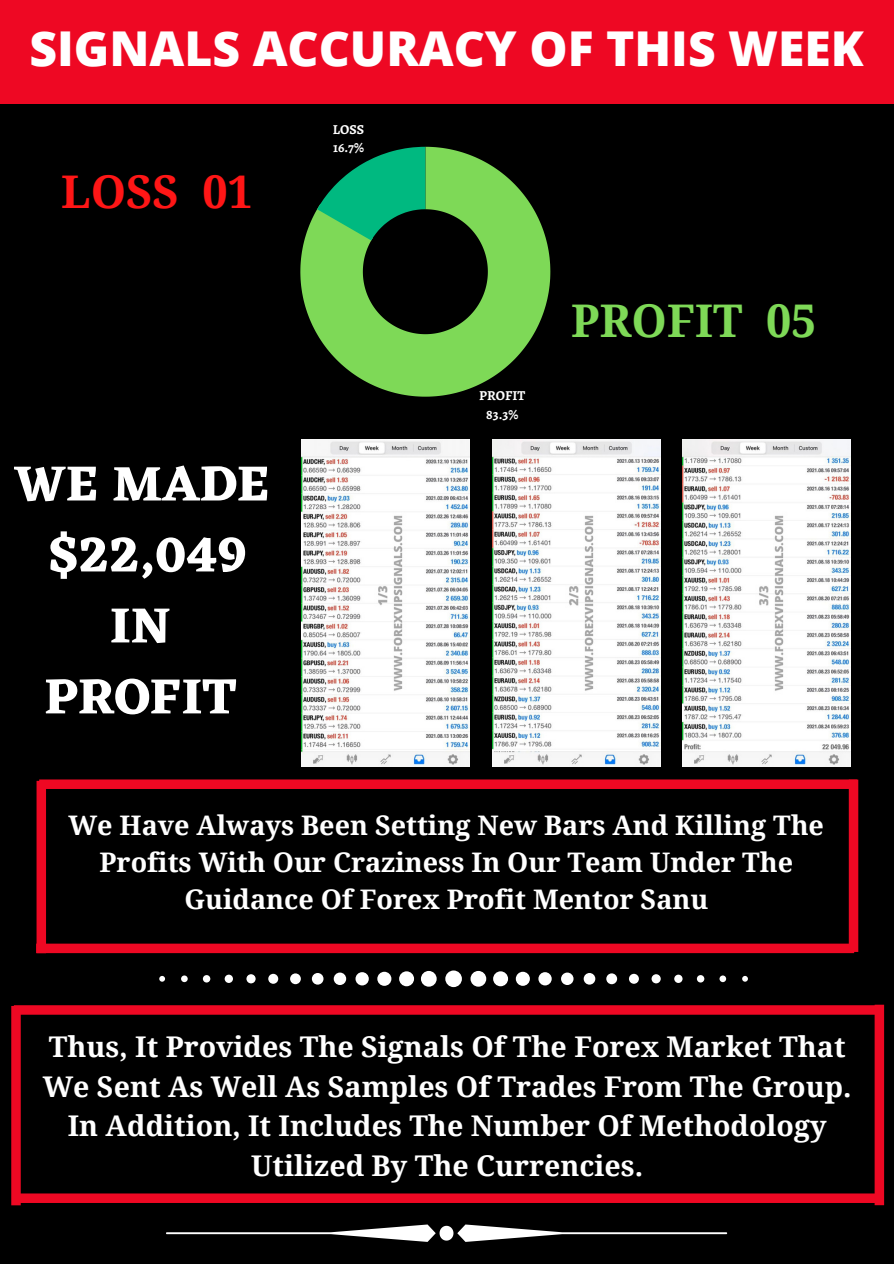
<style>
.page{position:relative;width:894px;height:1264px;background:#fff}
.page>*{position:absolute;margin:0;border:0;box-sizing:border-box;transform-origin:0 0}
.t1{font:700 51px "Eczar";color:#fff}
.t2{font:800 48px "Open Sans";color:#fff}
.t3{font:700 45px "Noto Serif";color:#7ed957}
.t4{font:700 45px "Noto Serif";color:#ff1616}
.t5{font:700 28.5px/39.5px "Noto Serif";color:#fff;text-align:center}
.t6{font:700 27px/37px "Noto Serif";color:#fff;text-align:center}
.t7{font:700 13.65px "Alegreya";color:#fff}
</style>
<div class="page">
<div style="left:0;top:0;width:893px;height:1263px;background:#000"></div>
<svg style="left:300px;top:147px;width:250px;height:249px;fill:#7ed957"></svg>
<svg style="left:317px;top:147px;width:109px;height:93px"></svg>
<svg style="left:159px;top:970px;width:588px;height:17px"></svg>
<svg style="left:166px;top:1224px;width:561px;height:17px"></svg>
<div style="left:0;top:0;width:893px;height:104px;background:#ee0823"></div>
<svg style="left:36px;top:779px;width:822px;height:174px"></svg>
<svg style="left:11px;top:1004px;width:872px;height:201px"></svg>
<img style="left:301px;top:439px;width:168px;height:327px">
<img style="left:493px;top:439px;width:167px;height:327px">
<img style="left:682px;top:439px;width:168px;height:327px">
<p class="t2" style="left:29px;top:14px;width:835px">SIGNALS ACCURACY OF THIS WEEK</p>
<p class="t4" style="left:61px;top:160px;width:193px">LOSS 01</p>
<p class="t7" style="left:333px;top:120px;width:33px">LOSS</p>
<p class="t7" style="left:333px;top:139px;width:32px">16.7%</p>
<p class="t1" style="left:14px;top:453px;width:257px">WE MADE</p>
<p class="t1" style="left:48px;top:524px;width:200px">$22,049</p>
<p class="t1" style="left:110px;top:595px;width:62px">IN</p>
<p class="t1" style="left:44px;top:666px;width:193px">PROFIT</p>
<p class="t7" style="left:479px;top:386px;width:47px">PROFIT</p>
<p class="t7" style="left:486px;top:405px;width:33px">83.3%</p>
<p class="t3" style="left:571px;top:289px;width:247px">PROFIT 05</p>
<p class="t6" style="left:68px;top:806px;width:756px">We Have Always Been Setting New Bars And Killing The<br>Profits With Our Craziness In Our Team Under The<br>Guidance Of Forex Profit Mentor Sanu</p>
<p class="t5" style="left:43px;top:1026px;width:810px">Thus, It Provides The Signals Of The Forex Market That We Sent As Well As Samples Of Trades From The Group.<br>In Addition, It Includes The Number Of Methodology Utilized By The Currencies.</p>
</div>
